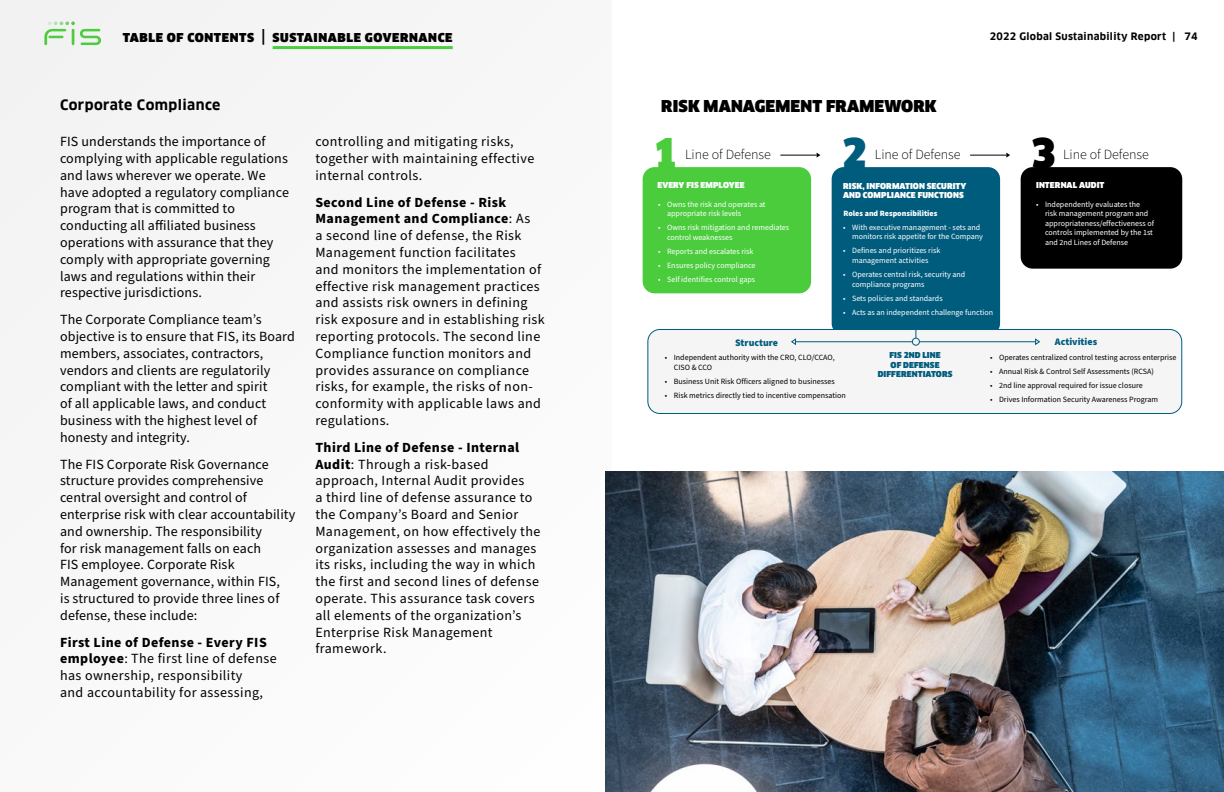
<style>
.page{position:relative;width:1224px;height:792px;background:#fff}
.page>*{position:absolute;margin:0;border:0;box-sizing:border-box;transform-origin:0 0}
.Headline_3{font:900 40px "Clan OT";color:#4acc3d}
.Headline_3-2{font:900 40px "Clan OT";color:#005c7d}
.Headline_3-3{font:900 40px "Clan OT";color:#000}
.Body_Regular{font:900 16px "Clan OT";letter-spacing:.01em;color:#000}
.Primary_Body{font:14px/16.8px "Source Sans Pro";letter-spacing:.03em;color:#000}
.Primary_Body-2{font:14px/16.8px "Source Sans Pro";letter-spacing:.01em;color:#000}
.Headline_3-4{font:300 14px "Source Sans Pro";color:#000}
.Subhead_2{font:700 14px "Clan OT";letter-spacing:.03em;color:#000}
.t1{font:900 12px "Clan OT";letter-spacing:.05em;color:#000}
.t2{font:700 10px "Clan OT";letter-spacing:.03em;color:#000}
.Body_Title{font:900 10px "Source Sans Pro";color:#005c7d}
.t3{font:8px/9.6px "Source Sans Pro";color:#fff}
.t4{font:8px/9.6px "Source Sans Pro";color:#000}
.Headline_3-5{font:900 8px "Clan OT";letter-spacing:.01em;color:#fff}
.Headline_3-6{font:900 8px/9.6px "Clan OT";letter-spacing:.01em;color:#005c7d;text-align:center}
.Body_Title-2{font:900 8px "Source Sans Pro";color:#fff}
.s1{font-weight:500;font-size:16px}
.s2{font-weight:700}
</style>
<div class="page">
<div style="left:0;top:0;width:612px;height:792px;background:#f2f2f2"></div>
<hr style="left:970px;top:155px;width:36px;height:1px;background:#000">
<hr style="left:780px;top:155px;width:37px;height:1px;background:#000">
<svg style="left:1006px;top:153px;width:4px;height:5px"></svg>
<div style="left:643px;top:167px;width:168px;height:126px;background:#4acc3d;border-radius:12px"></div>
<div style="left:832px;top:167px;width:168px;height:168px;background:#005c7d;border-radius:12px"></div>
<div style="left:1021px;top:167px;width:161px;height:102px;background:#000;border-radius:12px"></div>
<div style="left:648px;top:330px;width:534px;height:83px;background:#f5f5f5;border-radius:12px"></div>
<div style="left:647px;top:329px;width:535px;height:85px;border:1px solid #005c7d;border-radius:12px"></div>
<hr style="left:795px;top:341px;width:241px;height:1px;background:#005c7d">
<svg style="left:1034px;top:338px;width:6px;height:7px"></svg>
<svg style="left:791px;top:338px;width:6px;height:7px"></svg>
<div style="left:912px;top:338px;width:7px;height:7px;background:#f5f5f5;border-radius:50%"></div>
<div style="left:912px;top:338px;width:8px;height:8px;border:1px solid #005c7d;border-radius:50%"></div>
<img style="left:606px;top:472px;width:618px;height:320px">
<hr style="left:273px;top:46px;width:180px;height:3px;background:#4bcd3e">
<svg style="left:44px;top:21px;width:57px;height:24px"></svg>
<p class="t1" style="left:123px;top:30px;width:331px">TABLE OF CONTENTS <span class="s1">|</span> SUSTAINABLE GOVERNANCE</p>
<p class="t2" style="left:990px;top:31px;width:209px">2022 Global Sustainability Report | 74</p>
<p class="Subhead_2" style="left:60px;top:97px;width:162px">Corporate Compliance</p>
<p class="Primary_Body-2" style="left:60px;top:134px;width:230px">FIS understands the importance of complying with applicable regulations and laws wherever we operate. We have adopted a regulatory compliance program that is committed to conducting all affiliated business operations with assurance that they comply with appropriate governing laws and regulations within their respective jurisdictions.</p>
<p class="Primary_Body-2" style="left:60px;top:312px;width:236px">The Corporate Compliance team’s objective is to ensure that FIS, its Board members, associates, contractors, vendors and clients are regulatorily compliant with the letter and spirit<br>of all applicable laws, and conduct business with the highest level of honesty and integrity.</p>
<p class="Primary_Body-2" style="left:60px;top:456px;width:237px">The FIS Corporate Risk Governance structure provides comprehensive central oversight and control of enterprise risk with clear accountability and ownership. The responsibility<br>for risk management falls on each<br>FIS employee. Corporate Risk Management governance, within FIS,<br>is structured to provide three lines of defense, these include:</p>
<p class="Primary_Body" style="left:60px;top:634px;width:218px"><span class="s2">First Line of Defense - Every FIS employee</span>: The first line of defense has ownership, responsibility<br>and accountability for assessing,</p>
<p class="Primary_Body" style="left:315px;top:134px;width:220px">controlling and mitigating risks, together with maintaining effective internal controls.</p>
<p class="Primary_Body" style="left:315px;top:194px;width:231px"><span class="s2">Second Line of Defense - Risk Management and Compliance</span>: As<br>a second line of defense, the Risk Management function facilitates<br>and monitors the implementation of effective risk management practices and assists risk owners in defining risk exposure and in establishing risk reporting protocols. The second line Compliance function monitors and provides assurance on compliance risks, for example, the risks of non&shy;conformity with applicable laws and regulations.</p>
<p class="Primary_Body" style="left:315px;top:439px;width:227px"><span class="s2">Third Line of Defense - Internal<br>Audit</span>: Through a risk-based approach, Internal Audit provides<br>a third line of defense assurance to the Company’s Board and Senior<br>Management, on how effectively the organization assesses and manages its risks, including the way in which the first and second lines of defense operate. This assurance task covers all elements of the organization’s<br>Enterprise Risk Management framework.</p>
<p class="Body_Regular" style="left:661px;top:97px;width:277px">RISK MANAGEMENT FRAMEWORK</p>
<p class="Headline_3" style="left:653px;top:131px;width:27px">1</p>
<p class="Headline_3-4" style="left:685px;top:145px;width:87px">Line of Defense</p>
<p class="Headline_3-2" style="left:842px;top:131px;width:27px">2</p>
<p class="Headline_3-4" style="left:875px;top:145px;width:87px">Line of Defense</p>
<p class="Headline_3-3" style="left:1031px;top:131px;width:27px">3</p>
<p class="Headline_3-4" style="left:1063px;top:145px;width:87px">Line of Defense</p>
<p class="Headline_3-5" style="left:657px;top:181px;width:89px">EVERY FIS EMPLOYEE</p>
<p class="Headline_3-5" style="left:843px;top:181px;width:125px">RISK, INFORMATION SECURITY</p>
<p class="Headline_3-5" style="left:1036px;top:181px;width:70px">INTERNAL AUDIT</p>
<p class="Headline_3-5" style="left:843px;top:191px;width:122px">AND COMPLIANCE FUNCTIONS</p>
<p class="t3" style="left:667px;top:199px;width:100px;text-indent:-9px">• Owns the risk and operates at appropriate risk levels</p>
<p class="t3" style="left:667px;top:223px;width:124px;text-indent:-9px">• Owns risk mitigation and remediates control weaknesses</p>
<p class="t3" style="left:658px;top:247px;width:97px">• Reports and escalates risk</p>
<p class="t3" style="left:658px;top:261px;width:99px">• Ensures policy compliance</p>
<p class="t3" style="left:658px;top:275px;width:99px">• Self identifies control gaps</p>
<p class="t3" style="left:1045px;top:199px;width:111px;text-indent:-9px">• Independently evaluates the risk management program and appropriateness/effectiveness of controls implemented by the 1st and 2nd Lines of Defense</p>
<p class="Body_Title-2" style="left:843px;top:207px;width:95px">Roles and Responsibilities</p>
<p class="t3" style="left:852px;top:222px;width:132px;text-indent:-9px">• With executive management - sets and monitors risk appetite for the Company</p>
<p class="t3" style="left:843px;top:246px;width:99px;text-align:center">• Defines and prioritizes risk management activities</p>
<p class="t3" style="left:852px;top:270px;width:115px;text-indent:-9px">• Operates central risk, security and compliance programs</p>
<p class="t3" style="left:843px;top:293px;width:101px">• Sets policies and standards</p>
<p class="t3" style="left:843px;top:308px;width:151px">• Acts as an independent challenge function</p>
<p class="Body_Title" style="left:735px;top:335px;width:45px">Structure</p>
<p class="Body_Title" style="left:1055px;top:335px;width:44px">Activities</p>
<p class="t4" style="left:674px;top:353px;width:163px;text-indent:-9px">• Independent authority with the CRO, CLO/CCAO,<br>CISO &amp; CCO</p>
<p class="t4" style="left:665px;top:377px;width:171px">• Business Unit Risk Officers aligned to businesses</p>
<p class="t4" style="left:665px;top:391px;width:183px">• Risk metrics directly tied to incentive compensation</p>
<p class="Headline_3-6" style="left:878px;top:351px;width:76px">FIS 2ND LINE<br>OF DEFENSE<br>DIFFERENTIATORS</p>
<p class="t4" style="left:990px;top:353px;width:188px">• Operates centralized control testing across enterprise</p>
<p class="t4" style="left:990px;top:367px;width:165px">• Annual Risk &amp; Control Self Assessments (RCSA)</p>
<p class="t4" style="left:990px;top:381px;width:154px">• 2nd line approval required for issue closure</p>
<p class="t4" style="left:990px;top:395px;width:169px">• Drives Information Security Awareness Program</p>
</div>
